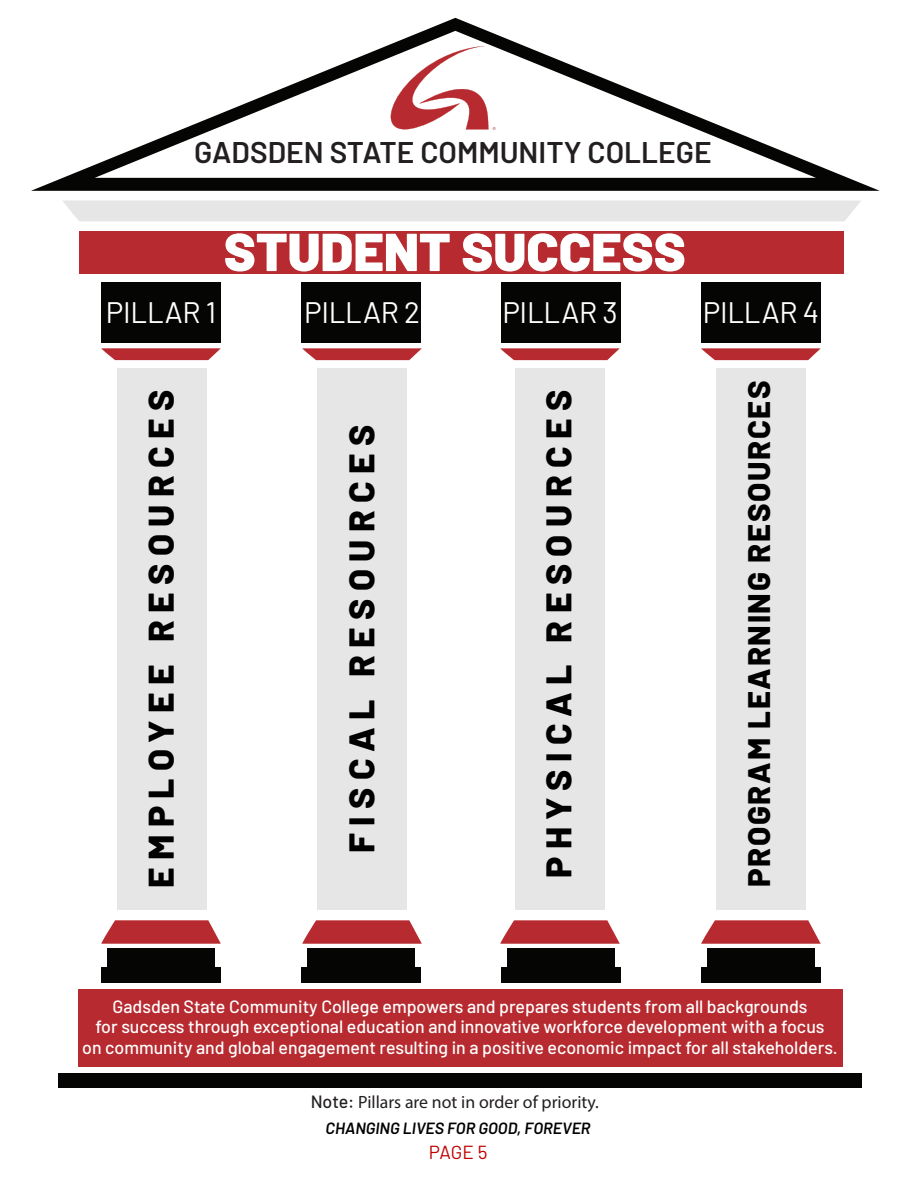
<style>
.page{position:relative;width:918px;height:1188px;background:#fff}
.page>*{position:absolute;margin:0;border:0;box-sizing:border-box;transform-origin:0 0}
.t1{font:900 53.25px "Barlow";color:#fff}
.t2{font:800 35.55px "Barlow";letter-spacing:.21em;color:#000}
.t3{font:800 31.05px "Barlow";letter-spacing:.055em;color:#000}
.t4{font:600 29.85px "Barlow";color:#231f20}
.t5{font:29.55px "Barlow";letter-spacing:-.01em;color:#fff}
.Body_Text{font:18.9px "Barlow";color:#c00000}
.t6{font:500 17.7px/20.7px "Barlow";color:#fff;text-align:center}
.t7{font:17.7px "Myriad Pro";color:#231f20}
.heading_2{font:italic 600 16.2px "Barlow";color:#000}
.s1{font-family:"Barlow";font-weight:500}
</style>
<div class="page">
<div style="left:117px;top:368px;width:90px;height:542px;background:#e6e6e6"></div>
<div style="left:317px;top:368px;width:90px;height:542px;background:#e6e6e6"></div>
<div style="left:515px;top:368px;width:90px;height:542px;background:#e6e6e6"></div>
<div style="left:716px;top:368px;width:90px;height:542px;background:#e6e6e6"></div>
<svg style="left:31px;top:18px;width:849px;height:173px"></svg>
<div style="left:63px;top:200px;width:798px;height:21px;background:#e6e6e6"></div>
<div style="left:79px;top:231px;width:765px;height:42px;background:#b72b30"></div>
<div style="left:701px;top:282px;width:119px;height:61px;background:#050504"></div>
<div style="left:701px;top:968px;width:119px;height:15px;background:#050504"></div>
<div style="left:707px;top:948px;width:108px;height:20px;background:#050504"></div>
<div style="left:58px;top:1074px;width:804px;height:14px;background:#050504"></div>
<div style="left:101px;top:282px;width:120px;height:61px;background:#050504"></div>
<div style="left:101px;top:968px;width:120px;height:15px;background:#050504"></div>
<div style="left:108px;top:948px;width:107px;height:20px;background:#050504"></div>
<svg style="left:101px;top:920px;width:120px;height:24px;background:#c0474b"></svg>
<svg style="left:101px;top:348px;width:120px;height:12px"></svg>
<div style="left:301px;top:282px;width:120px;height:61px;background:#050504"></div>
<div style="left:301px;top:968px;width:120px;height:15px;background:#050504"></div>
<div style="left:307px;top:948px;width:108px;height:20px;background:#050504"></div>
<div style="left:501px;top:282px;width:119px;height:61px;background:#050504"></div>
<div style="left:501px;top:968px;width:119px;height:15px;background:#050504"></div>
<div style="left:507px;top:948px;width:108px;height:20px;background:#050504"></div>
<svg style="left:302px;top:920px;width:120px;height:24px;background:#c0474b"></svg>
<svg style="left:302px;top:348px;width:120px;height:12px"></svg>
<svg style="left:500px;top:920px;width:120px;height:24px;background:#c0474b"></svg>
<svg style="left:500px;top:348px;width:120px;height:12px"></svg>
<svg style="left:701px;top:920px;width:120px;height:24px;background:#c0474b"></svg>
<svg style="left:701px;top:348px;width:120px;height:12px"></svg>
<svg style="left:364px;top:46px;width:132px;height:90px"></svg>
<div style="left:78px;top:990px;width:764px;height:77px;background:#b72b30"></div>
<p class="t4" style="left:194px;top:130px;width:519px">GADSDEN STATE COMMUNITY COLLEGE</p>
<p class="t1" style="left:224px;top:212px;width:464px">STUDENT SUCCESS</p>
<p class="t5" style="left:106px;top:291px;width:112px">PILLAR 1</p>
<p class="t5" style="left:304px;top:291px;width:117px">PILLAR 2</p>
<p class="t5" style="left:502px;top:291px;width:117px">PILLAR 3</p>
<p class="t5" style="left:703px;top:291px;width:118px">PILLAR 4</p>
<p class="t2" style="left:134px;top:888px;width:500px;rotate:-90deg">EMPLOYEE RESOURCES</p>
<p class="t2" style="left:335px;top:853px;width:430px;rotate:-90deg">FISCAL RESOURCES</p>
<p class="t2" style="left:532px;top:878px;width:490px;rotate:-90deg">PHYSICAL RESOURCES</p>
<p class="t3" style="left:736px;top:887px;width:508px;rotate:-90deg">PROGRAM LEARNING RESOURCES</p>
<p class="t6" style="left:82px;top:995px;width:757px">Gadsden State Community College empowers and prepares students from all backgrounds<br>for success through exceptional education and innovative workforce development with a focus<br>on community and global engagement resulting in a positive economic impact for all stakeholders.</p>
<p class="t7" style="left:311px;top:1092px;width:290px"><span class="s1">Note:</span> Pillars are not in order of priority.</p>
<p class="heading_2" style="left:326px;top:1116px;width:267px">CHANGING LIVES FOR GOOD, FOREVER</p>
<p class="Body_Text" style="left:429px;top:1138px;width:60px">PAGE 5</p>
</div>
